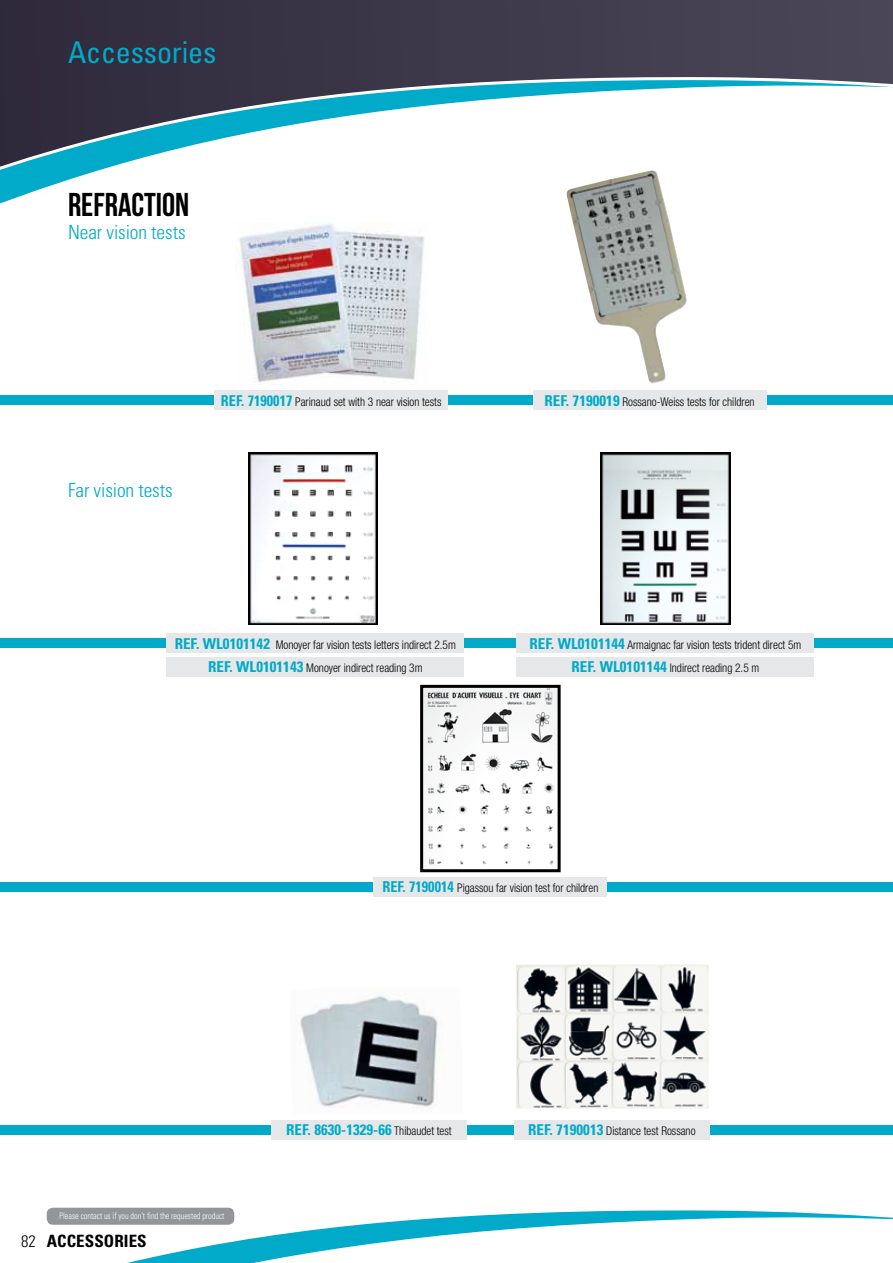
<style>
.page{position:relative;width:893px;height:1263px;background:#fff}
.page>*{position:absolute;margin:0;border:0;box-sizing:border-box;transform-origin:0 0}
.t1{font:700 33px "Bebas Neue";color:#000}
.t2{font:condensed 30px "Univers LT Std";letter-spacing:-.005em;color:#00aac8}
.t3{font:300 condensed 19.5px "Univers LT Std";letter-spacing:-.005em;color:#00aac8}
.t4{font:700 condensed 16.95px "Univers LT Std";color:#000}
.t5{font:300 condensed 16.5px "Univers LT Std";color:#000}
.t6{font:700 condensed 15px "Univers LT Std";letter-spacing:.005em;color:#00aac8}
.t7{font:300 condensed 12px "Helvetica Neue LT Std";color:#000;scale:.95 1}
.t8{font:300 condensed 9px "Univers LT Std";color:#fff;scale:.9 1}
.s1{font-family:"Univers LT Std";font-weight:700;font-size:15px;color:#00aac8}
.s2{font-family:"Helvetica Neue LT Std";font-weight:300;font-size:12px;color:#000}
</style>
<div class="page">
<svg style="left:46px;top:1207px;width:847px;height:56px"></svg>
<svg style="left:0;top:0;width:893px;height:73px;background:#3c3749"></svg>
<svg style="left:0;top:73px;width:893px;height:131px"></svg>
<div style="left:0;top:1125px;width:893px;height:9px;background:#00aac8"></div>
<div style="left:0;top:882px;width:893px;height:9px;background:#00aac8"></div>
<div style="left:0;top:639px;width:893px;height:9px;background:#00aac8"></div>
<div style="left:0;top:395px;width:893px;height:10px;background:#00aac8"></div>
<div style="left:214px;top:391px;width:234px;height:19px;background:#e6e7e8"></div>
<div style="left:533px;top:391px;width:233px;height:19px;background:#e6e7e8"></div>
<div style="left:514px;top:1120px;width:196px;height:19px;background:#e6e7e8"></div>
<div style="left:271px;top:1120px;width:196px;height:19px;background:#e6e7e8"></div>
<div style="left:373px;top:877px;width:234px;height:19px;background:#e6e7e8"></div>
<div style="left:47px;top:1208px;width:187px;height:17px;background:#939598;border-radius:6px"></div>
<div style="left:166px;top:634px;width:298px;height:19px;background:#e6e7e8"></div>
<div style="left:517px;top:634px;width:297px;height:19px;background:#e6e7e8"></div>
<img style="left:248px;top:453px;width:130px;height:171px">
<img style="left:601px;top:453px;width:129px;height:171px">
<div style="left:166px;top:657px;width:298px;height:19px;background:#e6e7e8"></div>
<div style="left:517px;top:657px;width:297px;height:19px;background:#e6e7e8"></div>
<img style="left:236px;top:224px;width:189px;height:159px">
<img style="left:565px;top:170px;width:123px;height:213px">
<img style="left:424px;top:689px;width:133px;height:176px">
<div style="left:420px;top:685px;width:141px;height:187px;border:3px solid #000"></div>
<img style="left:517px;top:965px;width:191px;height:144px">
<img style="left:300px;top:993px;width:138px;height:115px">
<h2 class="t2" style="left:68px;top:33px;width:150px">Accessories</h2>
<h1 class="t1" style="left:68px;top:187px;width:123px">REFRACTION</h1>
<h3 class="t3" style="left:68px;top:220px;width:119px">Near vision tests</h3>
<h3 class="t3" style="left:68px;top:479px;width:106px">Far vision tests</h3>
<p class="t7" style="left:221px;top:395px;width:234px"><span class="s1">REF. 7190017</span> Parinaud set with 3 near vision tests</p>
<p class="t7" style="left:544px;top:395px;width:223px"><span class="s1">REF. 7190019</span> Rossano-Weiss tests for children</p>
<p class="t7" style="left:175px;top:638px;width:297px"><span class="s1">REF. WL0101142</span> Monoyer far vision tests letters indirect 2.5m</p>
<p class="t7" style="left:530px;top:638px;width:288px"><span class="s1">REF. WL0101144</span> Armaignac far vision tests trident direct 5m</p>
<p class="t7" style="left:208px;top:661px;width:227px"><span class="s1">REF. WL0101143</span> Monoyer indirect reading 3m</p>
<p class="t7" style="left:572px;top:661px;width:199px"><span class="s1">REF. WL0101144</span> Indirect reading 2.5 m</p>
<p class="t7" style="left:382px;top:881px;width:229px"><span class="s1">REF. 7190014</span> Pigassou far vision test for children</p>
<h3 class="t5" style="left:21px;top:1231px;width:16px">82</h3>
<p class="t8" style="left:60px;top:1211px;width:185px">Please contact us if you don’t find the requested product</p>
<h3 class="t4" style="left:47px;top:1230px;width:21px">ACCESSORIES</h3>
<p class="t6" style="left:286px;top:1120px;width:167px">RE F. 8630-1329-66 <span class="s2">Thibaudet test</span></p>
<p class="t7" style="left:528px;top:1124px;width:178px"><span class="s1">RE F. 7190013</span> Distance test Rossano</p>
</div>
